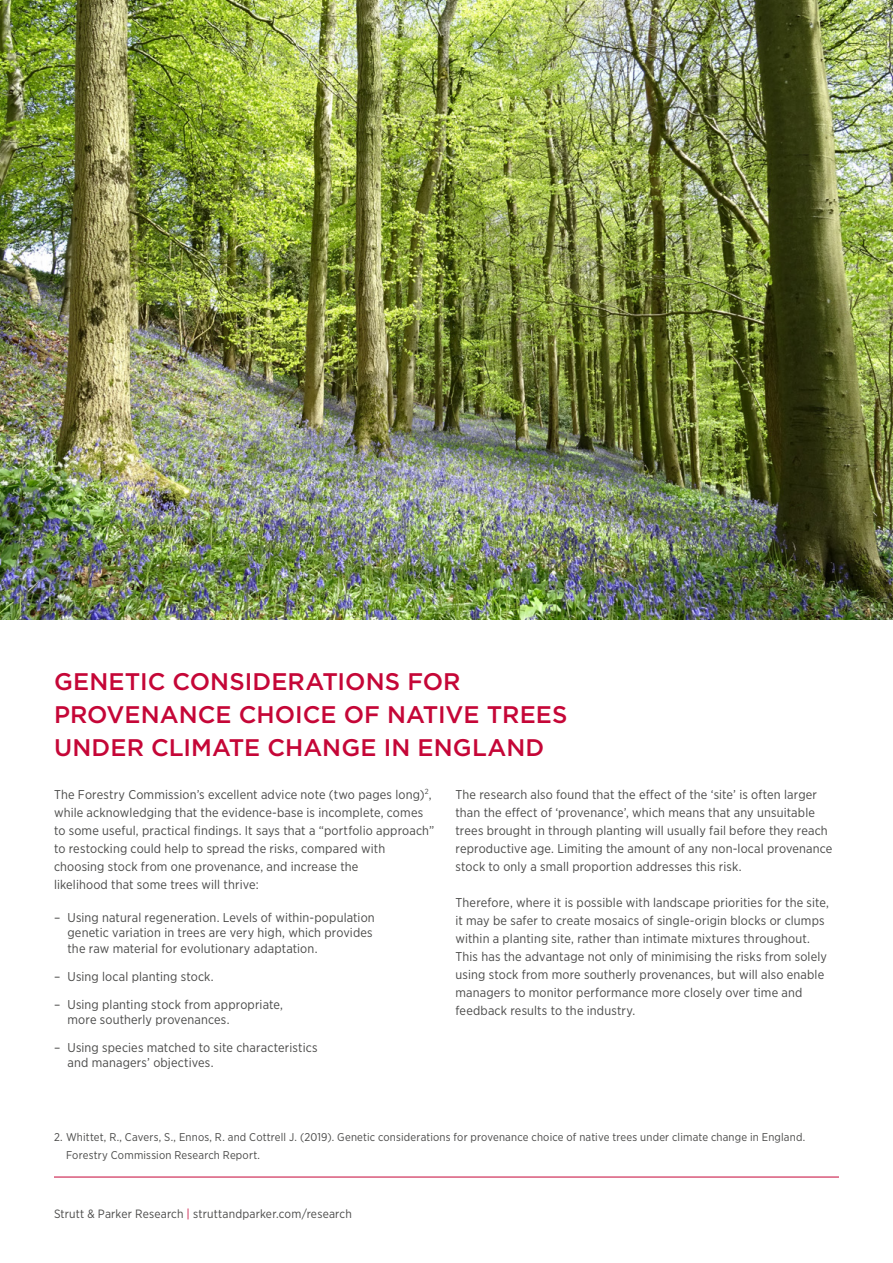
<style>
.page{position:relative;width:893px;height:1263px;background:#fff}
.page>*{position:absolute;margin:0;border:0;box-sizing:border-box;transform-origin:0 0}
.t1{font:500 24px/33px "Gotham";letter-spacing:.005em;color:#c50637}
.t2{font:12.75px/18px "Gotham Narrow";letter-spacing:.01em;color:#4a4a49}
.t3{font:12px "Gotham Narrow";letter-spacing:.015em;color:#4a4a49}
.t4{font:11.25px/18px "Gotham Narrow";letter-spacing:.015em;color:#4a4a49}
.s1{color:#c50637}
</style>
<div class="page">
<hr style="left:54px;top:1177px;width:785px;height:1px;background:#c50637">
<img style="left:0;top:0;width:893px;height:619px">
<h1 class="t1" style="left:54px;top:665px;width:515px">GENETIC CONSIDERATIONS FOR<br>PROVENANCE CHOICE OF NATIVE TREES<br>UNDER CLIMATE CHANGE IN ENGLAND</h1>
<p class="t2" style="left:54px;top:785px;width:382px">The Forestry Commission’s excellent advice note (two pages long)<sup>2</sup>, while acknowledging that the evidence-base is incomplete, comes to some useful, practical findings. It says that a “portfolio approach” to restocking could help to spread the risks, compared with choosing stock from one provenance, and increase the<br>likelihood that some trees will thrive:</p>
<p class="t2" style="left:68px;top:909px;width:309px;line-height:15.3px;text-indent:-14px">– Using natural regeneration. Levels of within-population genetic variation in trees are very high, which provides the raw material for evolutionary adaptation.</p>
<p class="t2" style="left:54px;top:967px;width:161px">– Using local planting stock.</p>
<p class="t2" style="left:68px;top:996px;width:217px;line-height:15.3px;text-indent:-14px">– Using planting stock from appropriate, more southerly provenances.</p>
<p class="t2" style="left:68px;top:1040px;width:252px;line-height:15.3px;text-indent:-14px">– Using species matched to site characteristics and managers’ objectives.</p>
<p class="t2" style="left:455px;top:785px;width:378px">The research also found that the effect of the ‘site’ is often larger than the effect of ‘provenance’, which means that any unsuitable trees brought in through planting will usually fail before they reach reproductive age. Limiting the amount of any non-local provenance stock to only a small proportion addresses this risk.</p>
<p class="t2" style="left:455px;top:893px;width:375px">Therefore, where it is possible with landscape priorities for the site, it may be safer to create mosaics of single-origin blocks or clumps within a planting site, rather than intimate mixtures throughout.<br>This has the advantage not only of minimising the risks from solely using stock from more southerly provenances, but will also enable managers to monitor performance more closely over time and feedback results to the industry.</p>
<p class="t4" style="left:66px;top:1127px;width:741px;text-indent:-12px">2. Whittet, R., Cavers, S., Ennos, R. and Cottrell J. (2019). Genetic considerations for provenance choice of native trees under climate change in England.<br>Forestry Commission Research Report.</p>
<p class="t3" style="left:54px;top:1206px;width:299px">Strutt &amp; Parker Research <span class="s1">|</span> struttandparker.com/research</p>
</div>
